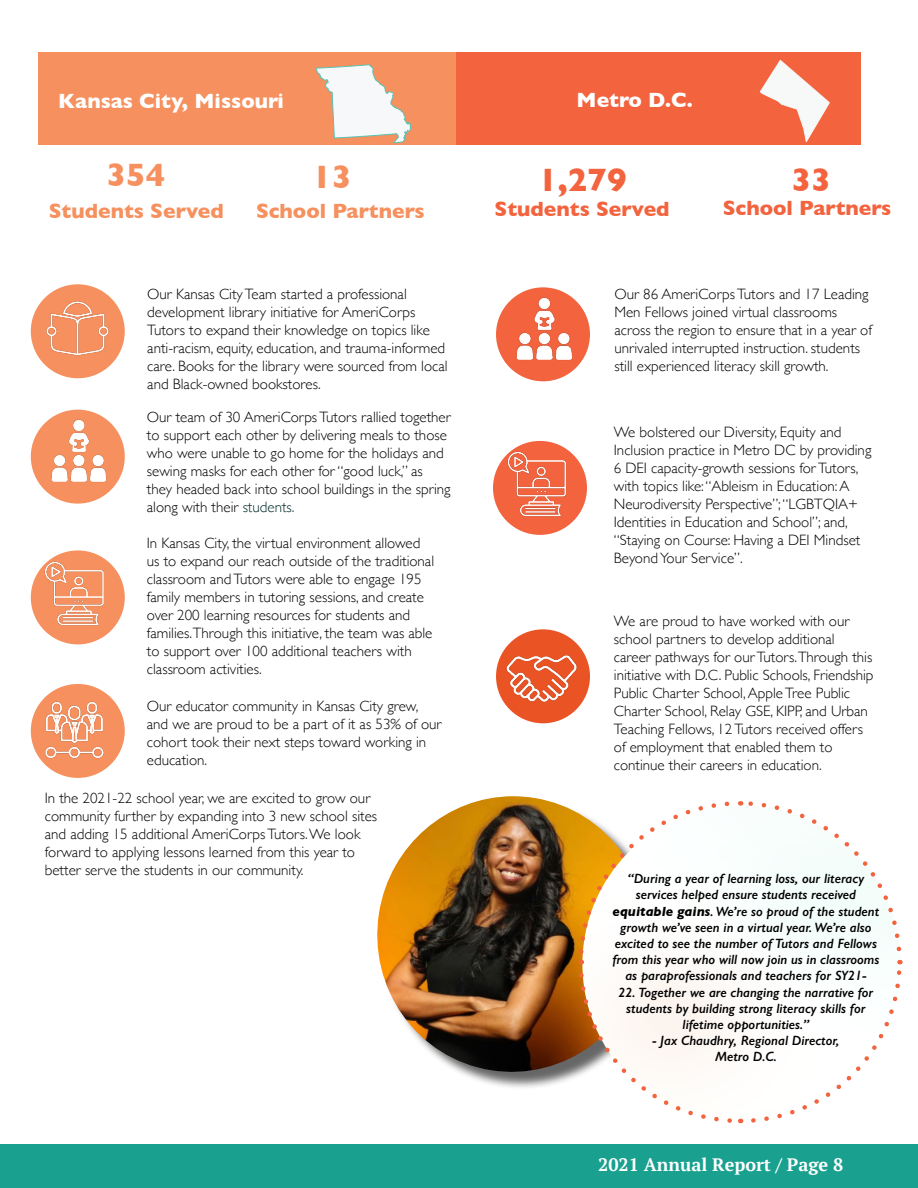
<style>
.page{position:relative;width:918px;height:1188px;background:#fff}
.page>*{position:absolute;margin:0;border:0;box-sizing:border-box;transform-origin:0 0}
.t1{font:700 33px "Gill Sans";color:#f2633e}
.t2{font:700 33px "Gill Sans";color:#f6905e}
.t3{font:700 21px "Gill Sans";color:#fff}
.t4{font:700 21px "Gill Sans";color:#f2633e}
.t5{font:700 21px "Gill Sans";color:#f6905e}
.t6{font:700 18px "PT Serif";color:#fff}
.t7{font:300 15px/18px "Gill Sans";color:#010101}
.t8{font:italic 600 13.5px/16.2px "Gill Sans";color:#010101;text-align:center}
.s1{color:#002b27}
.s2{font-weight:700}
</style>
<div class="page">
<div style="left:455px;top:52px;width:406px;height:93px;background:#f2633e"></div>
<img style="left:377px;top:796px;width:205px;height:286px">
<div style="left:38px;top:52px;width:417px;height:93px;background:#f6905e"></div>
<svg style="left:315px;top:64px;width:96px;height:79px"></svg>
<div style="left:0;top:1145px;width:918px;height:43px;background:#19a08f"></div>
<svg style="left:751px;top:960px;width:152px;height:163px"></svg>
<svg style="left:740px;top:801px;width:162px;height:151px"></svg>
<svg style="left:576px;top:799px;width:154px;height:165px"></svg>
<svg style="left:577px;top:970px;width:164px;height:154px"></svg>
<div style="left:496px;top:287px;width:94px;height:94px;background:#f2633e;border-radius:50%"></div>
<img style="left:507px;top:297px;width:72px;height:63px">
<div style="left:493px;top:441px;width:94px;height:94px;background:#f2633e;border-radius:50%"></div>
<img style="left:499px;top:452px;width:73px;height:65px">
<div style="left:496px;top:629px;width:94px;height:94px;background:#ea5425;border-radius:50%"></div>
<img style="left:504px;top:641px;width:72px;height:71px">
<svg style="left:760px;top:60px;width:70px;height:82px"></svg>
<div style="left:31px;top:410px;width:94px;height:94px;background:#f6905e;border-radius:50%"></div>
<img style="left:41px;top:419px;width:73px;height:63px">
<div style="left:31px;top:550px;width:94px;height:94px;background:#f6905e;border-radius:50%"></div>
<img style="left:37px;top:561px;width:73px;height:66px">
<div style="left:31px;top:284px;width:94px;height:94px;background:#f6905e;border-radius:50%"></div>
<img style="left:40px;top:298px;width:69px;height:64px">
<div style="left:31px;top:684px;width:94px;height:94px;background:#f6905e;border-radius:50%"></div>
<img style="left:37px;top:698px;width:67px;height:64px">
<h2 class="t3" style="left:58px;top:84px;width:227px">Kansas City, Missouri</h2>
<h2 class="t3" style="left:577px;top:83px;width:118px">Metro D.C.</h2>
<h1 class="t2" style="left:106px;top:149px;width:60px">354</h1>
<h1 class="t2" style="left:312px;top:150px;width:41px">13</h1>
<h1 class="t1" style="left:538px;top:154px;width:90px">1,279</h1>
<h1 class="t1" style="left:792px;top:154px;width:41px">33</h1>
<h2 class="t5" style="left:49px;top:194px;width:177px">Students Served</h2>
<h2 class="t5" style="left:256px;top:195px;width:170px">School Partners</h2>
<h2 class="t4" style="left:495px;top:192px;width:177px">Students Served</h2>
<h2 class="t4" style="left:723px;top:191px;width:170px">School Partners</h2>
<p class="t7" style="left:147px;top:284px;width:302px">Our Kansas City Team started a professional development library initiative for AmeriCorps Tutors to expand their knowledge on topics like anti-racism, equity, education, and trauma-informed care. Books for the library were sourced from local and Black-owned bookstores.</p>
<p class="t7" style="left:147px;top:408px;width:305px">Our team of 30 AmeriCorps Tutors rallied together to support each other by delivering meals to those who were unable to go home for the holidays and sewing masks for each other for “good luck,” as they headed back into school buildings in the spring along with their <span class="s1">students.</span></p>
<p class="t7" style="left:147px;top:533px;width:289px">In Kansas City, the virtual environment allowed us to expand our reach outside of the traditional classroom and Tutors were able to engage 195 family members in tutoring sessions, and create over 200 learning resources for students and families.Through this initiative, the team was able to support over 100 additional teachers with classroom activities.</p>
<p class="t7" style="left:147px;top:697px;width:296px">Our educator community in Kansas City grew, and we are proud to be a part of it as 53% of our cohort took their next steps toward working in education.</p>
<p class="t7" style="left:45px;top:788px;width:334px">In the 2021-22 school year, we are excited to grow our community further by expanding into 3 new school sites and adding 15 additional AmeriCorps Tutors. We look forward to applying lessons learned from this year to better serve the students in our community.</p>
<p class="t7" style="left:614px;top:284px;width:259px">Our 86 AmeriCorps Tutors and 17 Leading Men Fellows joined virtual classrooms across the region to ensure that in a year of unrivaled interrupted instruction. students still experienced literacy skill growth.</p>
<p class="t7" style="left:614px;top:423px;width:259px">We bolstered our Diversity, Equity and Inclusion practice in Metro DC by providing 6 DEI capacity-growth sessions for Tutors, with topics like: “Ableism in Education: A Neurodiversity Perspective”; “LGBTQIA+ Identities in Education and School”; and, “Staying on Course: Having a DEI Mindset Beyond Your Service”.</p>
<p class="t7" style="left:614px;top:611px;width:261px">We are proud to have worked with our school partners to develop additional career pathways for our Tutors.Through this initiative with D.C. Public Schools, Friendship Public Charter School, Apple Tree Public Charter School, Relay GSE, KIPP, and Urban Teaching Fellows, 12 Tutors received offers of employment that enabled them to continue their careers in education.</p>
<p class="t8" style="left:612px;top:870px;width:269px">“During a year of learning loss, our literacy services helped ensure students received <span class="s2">equitable gains</span>. We’re so proud of the student growth we’ve seen in a virtual year. We’re also excited to see the number of Tutors and Fellows from this year who will now join us in classrooms as paraprofessionals and teachers for SY21-</p>
<p class="t8" style="left:618px;top:984px;width:256px">22. Together we are changing the narrative for students by building strong literacy skills for lifetime opportunities.”</p>
<p class="t8" style="left:653px;top:1032px;width:188px">- Jax Chaudhry, Regional Director,<br>Metro D.C.</p>
<p class="t6" style="left:598px;top:1153px;width:247px">2021 Annual Report / Page 8</p>
</div>
